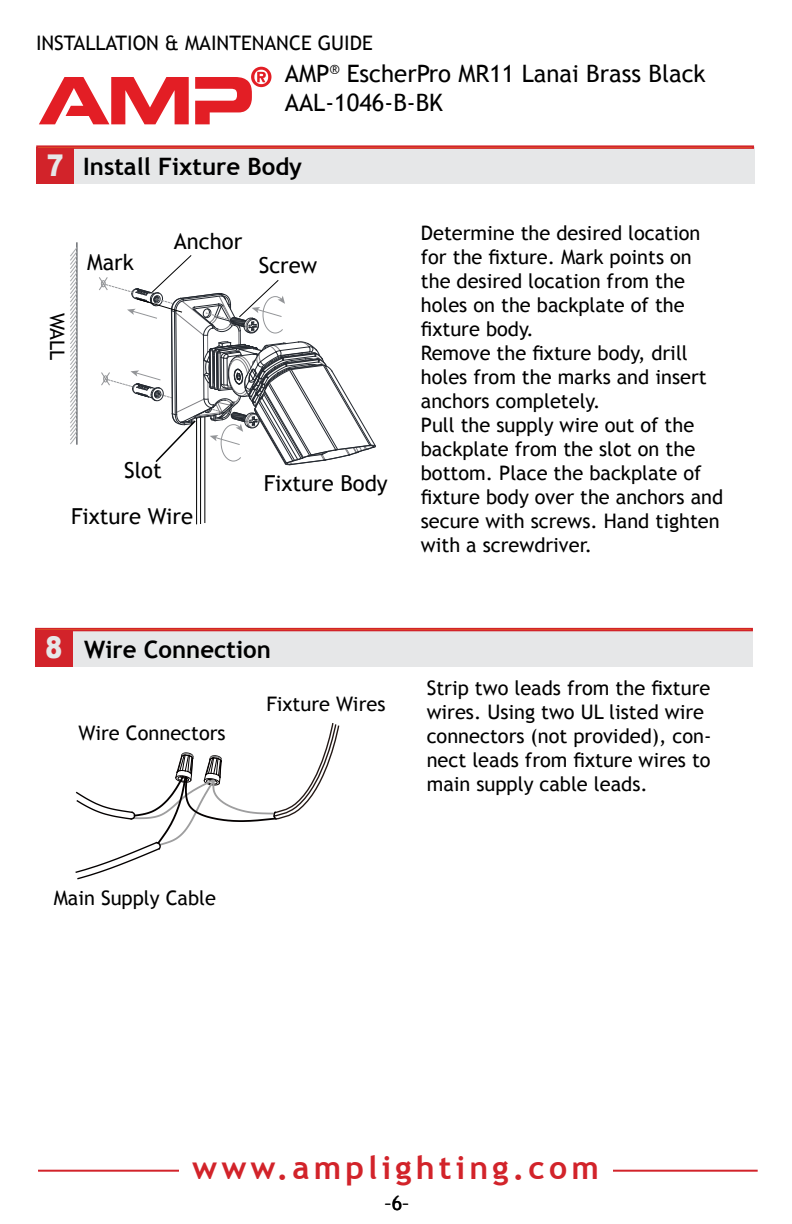
<style>
.page{position:relative;width:792px;height:1224px;background:#fff}
.page>*{position:absolute;margin:0;border:0;box-sizing:border-box;transform-origin:0 0}
.t1{font:700 32px "Trebuchet MS";letter-spacing:.13em;color:#d2232a}
.t2{font:900 30px "Arial";color:#e6e7e8;scale:.84 1}
.t3{font:24px/28.8px "Trebuchet MS";color:#000}
.t4{font:700 24px "Trebuchet MS";color:#000}
.t5{font:22px "Trebuchet MS";color:#000}
.t6{font:20px/24px "Trebuchet MS";color:#000}
.s1{font-family:"Arial";font-weight:900;font-size:30px;color:#e6e7e8}
</style>
<div class="page">
<svg style="left:195px;top:67px;width:76px;height:57px"></svg>
<svg style="left:39px;top:77px;width:150px;height:47px"></svg>
<hr style="left:38px;top:1170px;width:720px;height:2px;background:#d2232a">
<div style="left:179px;top:1155px;width:433px;height:43px;background:#fff"></div>
<div style="left:43px;top:147px;width:711px;height:37px;background:#e6e7e8"></div>
<div style="left:36px;top:147px;width:38px;height:37px;background:#d2232a"></div>
<div style="left:36px;top:145px;width:718px;height:4px;border:2px solid #d2232a"></div>
<hr style="left:77px;top:243px;width:1px;height:201px;background:#242930">
<svg style="left:70px;top:247px;width:8px;height:198px"></svg>
<hr style="left:196px;top:418px;width:1px;height:106px;background:#000">
<hr style="left:200px;top:418px;width:1px;height:106px;background:#000">
<hr style="left:204px;top:417px;width:1px;height:106px;background:#000">
<svg style="left:99px;top:255px;width:277px;height:211px"></svg>
<div style="left:42px;top:630px;width:711px;height:36px;background:#e6e7e8"></div>
<div style="left:35px;top:630px;width:37px;height:36px;background:#d2232a"></div>
<div style="left:35px;top:628px;width:718px;height:3px;border:2px solid #d2232a"></div>
<svg style="left:75px;top:723px;width:265px;height:157px"></svg>
<div style="left:79px;top:723px;width:149px;height:20px;background:#fff"></div>
<p class="t6" style="left:36px;top:31px;width:338px">INSTALLATION &amp; MAINTENANCE GUIDE</p>
<h2 class="t2" style="left:47px;top:143px;width:22px">7</h2>
<p class="t3" style="left:285px;top:59px;width:422px">AMP<sup>®</sup> EscherPro MR11 Lanai Brass Black<br>AAL-1046-B-BK</p>
<p class="t4" style="left:83px;top:152px;width:220px">Install Fixture Body</p>
<p class="t6" style="left:69px;top:313px;width:49px;rotate:90deg">WALL</p>
<p class="t5" style="left:87px;top:249px;width:48px">Mark</p>
<p class="t5" style="left:174px;top:228px;width:70px">Anchor</p>
<p class="t5" style="left:259px;top:253px;width:60px">Screw</p>
<p class="t5" style="left:124px;top:458px;width:39px">Slot</p>
<p class="t5" style="left:71px;top:503px;width:124px">Fixture Wire</p>
<p class="t5" style="left:264px;top:470px;width:126px">Fixture Body</p>
<p class="t6" style="left:421px;top:221px;width:304px">Determine the desired location for the fixture. Mark points on the desired location from the holes on the backplate of the fixture body.<br>Remove the fixture body, drill holes from the marks and insert anchors completely.<br>Pull the supply wire out of the backplate from the slot on the bottom. Place the backplate of fixture body over the anchors and secure with screws. Hand tighten with a screwdriver.</p>
<p class="t4" style="left:46px;top:635px;width:227px"><span class="s1">8</span> Wire Connection</p>
<p class="t6" style="left:79px;top:721px;width:149px">Wire Connectors</p>
<p class="t6" style="left:266px;top:693px;width:121px">Fixture Wires</p>
<p class="t6" style="left:54px;top:886px;width:164px">Main Supply Cable</p>
<p class="t6" style="left:427px;top:676px;width:286px">Strip two leads from the fixture wires. Using two UL listed wire connectors (not provided), con&shy;nect leads from fixture wires to main supply cable leads.</p>
<h1 class="t1" style="left:192px;top:1147px;width:408px">www.amplighting.com</h1>
<p class="t6" style="left:384px;top:1191px;width:27px">–6–</p>
</div>
